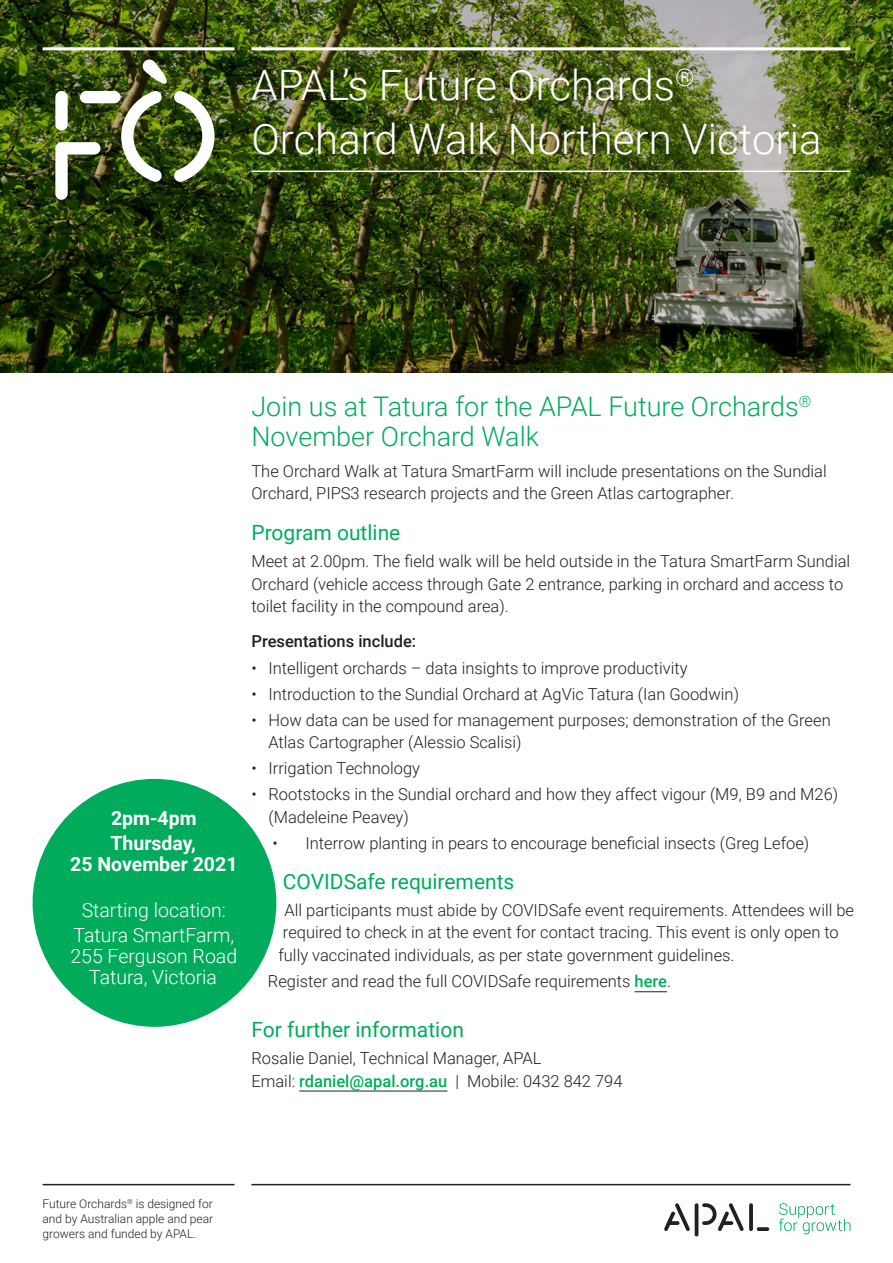
<style>
.page{position:relative;width:893px;height:1263px;background:#fff}
.page>*{position:absolute;margin:0;border:0;box-sizing:border-box;transform-origin:0 0}
.Headline{font:300 42px "Roboto";color:#fff}
.Introduction{font:300 27px/30px "Roboto";color:#00ac5c}
.Heading_2{font:21px "Roboto";color:#00ac5c}
.Dot_text{font:300 19.5px/21px "Roboto";color:#fff;text-align:center}
.Dot_text-2{font:700 19.5px/21px "Roboto";color:#fff;text-align:center}
.Body_copy{font:300 16.5px/22.5px "Roboto";color:#231f20}
.Body_copy-2{font:500 16.5px "Roboto";color:#231f20}
.t1{font:300 12px/15px "Roboto";color:#231f20;text-align:justify}
.s1{font-weight:500;color:#00ac5c}
</style>
<div class="page">
<img style="left:0;top:0;width:893px;height:372px">
<hr style="left:251px;top:47px;width:599px;height:3px;background:#fff">
<hr style="left:43px;top:47px;width:191px;height:3px;background:#fff">
<hr style="left:251px;top:171px;width:599px;height:1px;background:#fff">
<div style="left:80px;top:91px;width:40px;height:12px;background:#fff;border-radius:6px"></div>
<svg style="left:55px;top:142px;width:45px;height:58px"></svg>
<div style="left:55px;top:91px;width:13px;height:40px;background:#fff;border-radius:6px"></div>
<img style="left:121px;top:59px;width:94px;height:123px">
<hr style="left:635px;top:991px;width:32px;height:1px;background:#231f20">
<hr style="left:299px;top:1091px;width:148px;height:1px;background:#231f20">
<svg style="left:664px;top:1203px;width:26px;height:28px"></svg>
<svg style="left:757px;top:1227px;width:12px;height:4px"></svg>
<svg style="left:749px;top:1203px;width:4px;height:28px"></svg>
<hr style="left:695px;top:1203px;width:3px;height:33px;background:#231f20;border-radius:2px">
<svg style="left:702px;top:1203px;width:42px;height:28px"></svg>
<svg style="left:779px;top:1203px;width:71px;height:31px"></svg>
<hr style="left:251px;top:1184px;width:599px;height:1px;background:#231f20">
<hr style="left:43px;top:1184px;width:191px;height:1px;background:#231f20">
<div style="left:33px;top:779px;width:243px;height:248px;background:#00ac5c;border-radius:50%"></div>
<p class="Headline" style="left:251px;top:56px;width:445px">APAL’s Future Orchards<sup>®</sup></p>
<p class="Headline" style="left:251px;top:110px;width:572px">Orchard Walk Northern Victoria</p>
<p class="Dot_text-2" style="left:111px;top:806px;width:87px">2pm-4pm</p>
<p class="Dot_text-2" style="left:70px;top:831px;width:169px">Thursday,<br>25 November 2021</p>
<p class="Dot_text" style="left:82px;top:899px;width:146px">Starting location:</p>
<p class="Dot_text" style="left:70px;top:924px;width:168px">Tatura SmartFarm,<br>255 Ferguson Road<br>Tatura, Victoria</p>
<p class="Introduction" style="left:251px;top:390px;width:561px">Join us at Tatura for the APAL Future Orchards<sup>®<br></sup>November Orchard Walk</p>
<p class="Body_copy" style="left:251px;top:459px;width:577px">The Orchard Walk at Tatura SmartFarm will include presentations on the Sundial<br>Orchard, PIPS3 research projects and the Green Atlas cartographer.</p>
<p class="Heading_2" style="left:251px;top:518px;width:150px">Program outline</p>
<p class="Body_copy" style="left:251px;top:549px;width:600px">Meet at 2.00pm. The field walk will be held outside in the Tatura SmartFarm Sundial<br>Orchard (vehicle access through Gate 2 entrance, parking in orchard and access to toilet facility in the compound area).</p>
<p class="Body_copy-2" style="left:251px;top:630px;width:166px">Presentations include:</p>
<p class="Body_copy" style="left:251px;top:656px;width:438px">• Intelligent orchards – data insights to improve productivity</p>
<p class="Body_copy" style="left:251px;top:682px;width:489px">• Introduction to the Sundial Orchard at AgVic Tatura (Ian Goodwin)</p>
<p class="Body_copy" style="left:268px;top:708px;width:564px;text-indent:-17px">• How data can be used for management purposes; demonstration of the Green<br>Atlas Cartographer (Alessio Scalisi)</p>
<p class="Body_copy" style="left:251px;top:756px;width:170px">• Irrigation Technology</p>
<p class="Body_copy" style="left:268px;top:782px;width:571px;text-indent:-17px">• Rootstocks in the Sundial orchard and how they affect vigour (M9, B9 and M26) (Madeleine Peavey)</p>
<p class="Body_copy" style="left:272px;top:831px;width:538px">• Interrow planting in pears to encourage beneficial insects (Greg Lefoe)</p>
<p class="Heading_2" style="left:283px;top:866px;width:233px">COVIDSafe requirements</p>
<p class="Body_copy" style="left:278px;top:898px;width:577px;text-indent:6px">All participants must abide by COVIDSafe event requirements. Attendees will be required to check in at the event for contact tracing. This event is only open to fully vaccinated individuals, as per state government guidelines.</p>
<p class="Body_copy" style="left:268px;top:969px;width:405px">Register and read the full COVIDSafe requirements <span class="s1">here</span>.</p>
<p class="Heading_2" style="left:251px;top:1015px;width:214px">For further information</p>
<p class="Body_copy" style="left:251px;top:1046px;width:373px">Rosalie Daniel, Technical Manager, APAL<br>Email: <span class="s1">rdaniel@apal.org.au</span> | Mobile: 0432 842 794</p>
<p class="t1" style="left:43px;top:1196px;width:172px">Future Orchards<sup>®</sup> is designed for and by Australian apple and pear growers and funded by APAL.</p>
</div>
